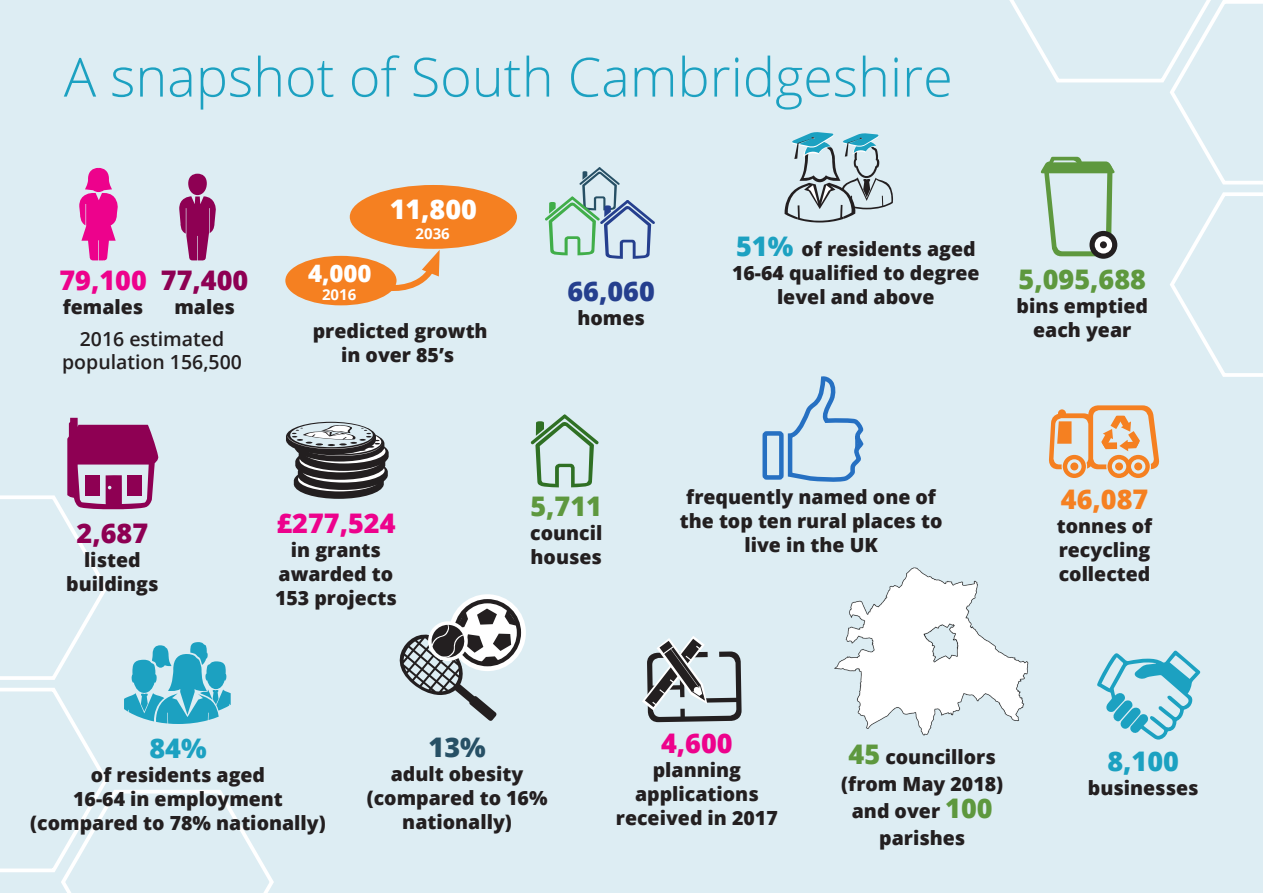
<style>
.page{position:relative;width:1263px;height:893px;background:#ddedf3}
.page>*{position:absolute;margin:0;border:0;box-sizing:border-box;transform-origin:0 0}
.t1{font:300 54px "Open Sans";color:#1ca1c1}
.t2{font:800 27px "Open Sans";color:#ed028c}
.t3{font:800 27px "Open Sans";color:#5e983e}
.t4{font:800 27px "Open Sans";color:#8e0053}
.t5{font:800 27px "Open Sans";color:#1ca1c1}
.t6{font:800 27px "Open Sans";color:#253f8e}
.t7{font:800 27px "Open Sans";color:#f58021}
.t8{font:800 27px "Open Sans";color:#fff}
.t9{font:800 27px "Open Sans";color:#275065}
.t10{font:800 24px "Open Sans";color:#fff}
.t11{font:800 19.5px/24px "Open Sans";color:#231f20;text-align:center}
.t12{font:600 19.5px/23.4px "Open Sans";color:#231f20;text-align:center}
.t13{font:700 15px "Open Sans";color:#fff}
.s1{font-size:27px;color:#1ca1c1}
.s2{font-size:27px;color:#5e983e}
</style>
<div class="page">
<svg style="left:1049px;top:405px;width:111px;height:73px"></svg>
<svg style="left:642px;top:636px;width:100px;height:86px"></svg>
<svg style="left:79px;top:168px;width:39px;height:93px"></svg>
<svg style="left:179px;top:174px;width:37px;height:87px"></svg>
<svg style="left:545px;top:167px;width:110px;height:92px"></svg>
<svg style="left:531px;top:415px;width:67px;height:72px"></svg>
<svg style="left:784px;top:132px;width:109px;height:91px"></svg>
<svg style="left:1009px;top:0;width:254px;height:377px"></svg>
<div style="left:1089px;top:231px;width:28px;height:28px;background:#231f20;border-radius:50%"></div>
<div style="left:1095px;top:236px;width:17px;height:18px;background:#fff;border-radius:50%"></div>
<div style="left:1100px;top:241px;width:7px;height:7px;background:#231f20;border-radius:50%"></div>
<svg style="left:286px;top:422px;width:103px;height:77px"></svg>
<svg style="left:1097px;top:650px;width:103px;height:90px"></svg>
<svg style="left:0;top:418px;width:274px;height:475px"></svg>
<img style="left:834px;top:567px;width:195px;height:169px">
<svg style="left:787px;top:376px;width:77px;height:106px"></svg>
<div style="left:762px;top:431px;width:22px;height:49px;border:4px solid #2670c2;border-radius:2px"></div>
<div style="left:449px;top:594px;width:77px;height:77px;background:#fff;border-radius:50%"></div>
<div style="left:454px;top:599px;width:67px;height:67px;background:#231f20;border-radius:50%"></div>
<svg style="left:458px;top:603px;width:59px;height:59px"></svg>
<svg style="left:399px;top:608px;width:119px;height:113px"></svg>
<div style="left:285px;top:256px;width:111px;height:49px;background:#f58021;border-radius:50%"></div>
<div style="left:350px;top:185px;width:167px;height:64px;background:#f58021;border-radius:50%"></div>
<svg style="left:385px;top:250px;width:55px;height:44px"></svg>
<p class="t1" style="left:64px;top:40px;width:890px">A snapshot of South Cambridgeshire</p>
<p class="t2" style="left:59px;top:259px;width:89px">79,100</p>
<p class="t11" style="left:63px;top:293px;width:82px">females</p>
<p class="t4" style="left:161px;top:259px;width:89px">77,400</p>
<p class="t11" style="left:174px;top:293px;width:62px">males</p>
<p class="t12" style="left:62px;top:326px;width:181px">2016 estimated population 156,500</p>
<p class="t8" style="left:390px;top:189px;width:89px">11,800</p>
<p class="t10" style="left:308px;top:255px;width:65px">4,000</p>
<p class="t13" style="left:322px;top:284px;width:36px">2016</p>
<p class="t13" style="left:416px;top:223px;width:36px">2036</p>
<p class="t11" style="left:313px;top:318px;width:176px">predicted growth in over 85’s</p>
<p class="t6" style="left:567px;top:270px;width:89px">66,060</p>
<p class="t11" style="left:577px;top:305px;width:69px">homes</p>
<p class="t11" style="left:732px;top:235px;width:249px"><span class="s1">51%</span> of residents aged<br>16-64 qualified to degree level and above</p>
<p class="t3" style="left:1018px;top:258px;width:129px">5,095,688</p>
<p class="t11" style="left:1016px;top:293px;width:133px">bins emptied each year</p>
<p class="t4" style="left:77px;top:512px;width:73px">2,687</p>
<p class="t11" style="left:66px;top:546px;width:94px">listed buildings</p>
<p class="t2" style="left:276px;top:503px;width:121px">£277,524</p>
<p class="t11" style="left:275px;top:537px;width:123px">in grants awarded to<br>153 projects</p>
<p class="t3" style="left:530px;top:485px;width:73px">5,711</p>
<p class="t11" style="left:530px;top:520px;width:74px;text-align:left">council houses</p>
<p class="t11" style="left:680px;top:484px;width:264px">frequently named one of the top ten rural places to live in the UK</p>
<p class="t7" style="left:1061px;top:478px;width:89px">46,087</p>
<p class="t11" style="left:1057px;top:513px;width:97px;text-align:justify">tonnes of recycling collected</p>
<p class="t5" style="left:149px;top:728px;width:59px">84%</p>
<p class="t11" style="left:91px;top:762px;width:176px">of residents aged</p>
<p class="t11" style="left:30px;top:786px;width:297px">16-64 in employment (compared to 78% nationally)</p>
<p class="t9" style="left:428px;top:727px;width:59px">13%</p>
<p class="t11" style="left:367px;top:761px;width:182px">adult obesity (compared to 16% nationally)</p>
<p class="t2" style="left:661px;top:722px;width:73px">4,600</p>
<p class="t11" style="left:616px;top:757px;width:163px">planning applications received in 2017</p>
<p class="t11" style="left:849px;top:744px;width:149px"><span class="s2">45</span> councillors</p>
<p class="t11" style="left:841px;top:771px;width:163px">(from May 2018)</p>
<p class="t11" style="left:852px;top:796px;width:142px;line-height:27px">and over <span class="s2">100 </span>parishes</p>
<p class="t5" style="left:1107px;top:741px;width:73px">8,100</p>
<p class="t11" style="left:1088px;top:775px;width:112px">businesses</p>
</div>
